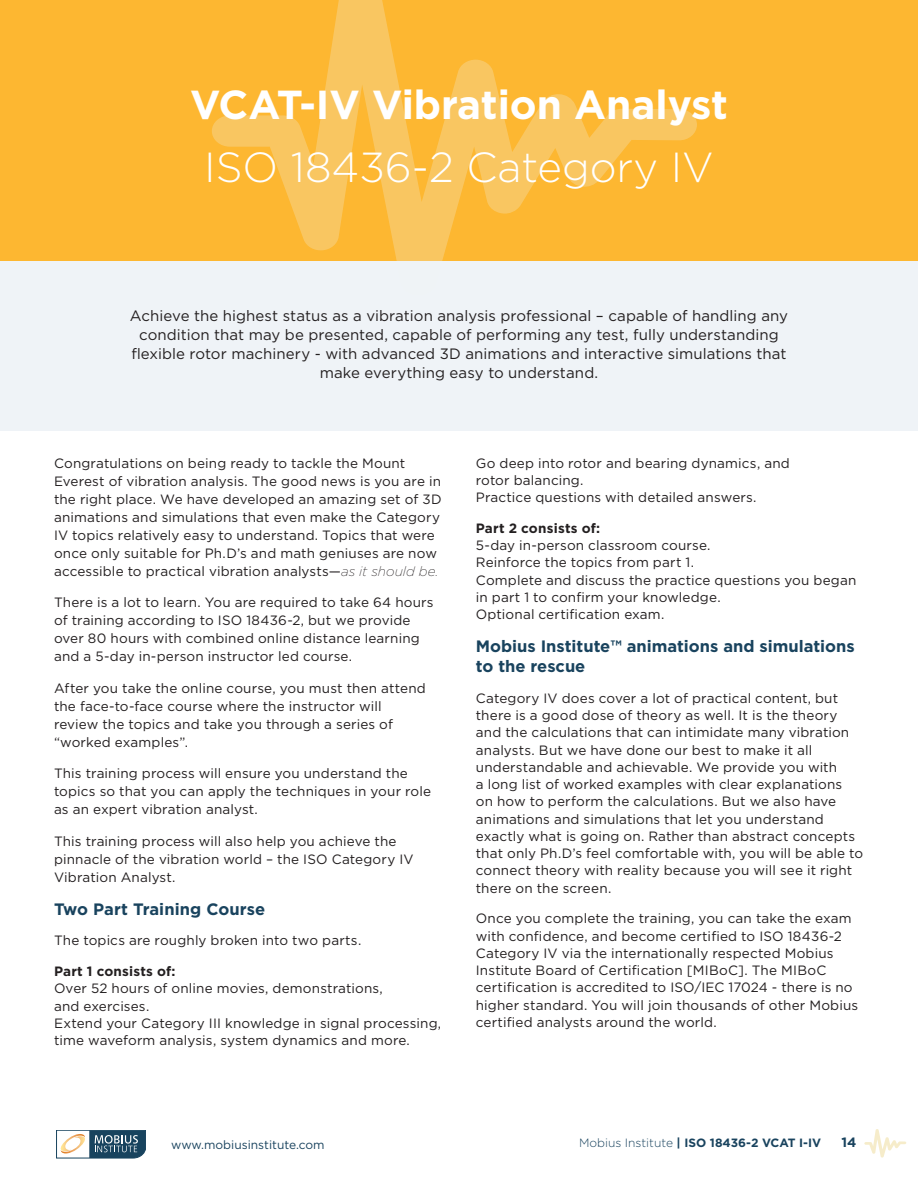
<style>
.page{position:relative;width:918px;height:1188px;background:#fff}
.page>*{position:absolute;margin:0;border:0;box-sizing:border-box;transform-origin:0 0}
.t1{font:300 42px "Gotham";color:#fff}
.t2{font:700 40.5px "Gotham";color:#fff}
.t3{font:700 16.5px/19.8px "Gotham";color:#19435e}
.t4{font:15px/18.8px "Gotham";letter-spacing:.005em;color:#231f20;text-align:center}
.t5{font:13.5px/17.2px "Gotham";letter-spacing:.01em;color:#231f20}
.t6{font:700 13.5px "Gotham";color:#19435e}
.t7{font:700 12px "Gotham";color:#19435e}
.t8{font:12px "Gotham";color:#19435e}
.s1{font-weight:200;font-style:italic}
.s2{font-weight:700}
.s3{font-weight:300}
</style>
<div class="page">
<svg style="left:56px;top:1130px;width:90px;height:28px"></svg>
<svg style="left:864px;top:1129px;width:42px;height:29px"></svg>
<div style="left:0;top:260px;width:918px;height:171px;background:#eff3f7"></div>
<div style="left:0;top:0;width:918px;height:260px;background:#fdb731"></div>
<svg style="left:212px;top:0;width:485px;height:261px"></svg>
<p class="t2" style="left:190px;top:78px;width:539px">VCAT-IV Vibration Analyst</p>
<p class="t1" style="left:204px;top:140px;width:511px">ISO 18436-2 Category IV</p>
<p class="t4" style="left:130px;top:306px;width:660px">Achieve the highest status as a vibration analysis professional – capable of handling any condition that may be presented, capable of performing any test, fully understanding flexible rotor machinery - with advanced 3D animations and interactive simulations that make everything easy to understand.</p>
<p class="t5" style="left:54px;top:454px;width:389px;line-height:18px">Congratulations on being ready to tackle the Mount Everest of vibration analysis. The good news is you are in the right place. We have developed an amazing set of 3D animations and simulations that even make the Category IV topics relatively easy to understand. Topics that were once only suitable for Ph.D’s and math geniuses are now accessible to practical vibration analysts—<span class="s1">as it should be.</span></p>
<p class="t5" style="left:54px;top:593px;width:381px;line-height:18px">There is a lot to learn. You are required to take 64 hours of training according to ISO 18436-2, but we provide over 80 hours with combined online distance learning and a 5-day in-person instructor led course.</p>
<p class="t5" style="left:54px;top:679px;width:373px;line-height:18px">After you take the online course, you must then attend the face-to-face course where the instructor will review the topics and take you through a series of “worked examples”.</p>
<p class="t5" style="left:54px;top:764px;width:379px;line-height:18px">This training process will ensure you understand the topics so that you can apply the techniques in your role as an expert vibration analyst.</p>
<p class="t5" style="left:54px;top:832px;width:361px;line-height:18px">This training process will also help you achieve the pinnacle of the vibration world – the ISO Category IV<br>Vibration Analyst.</p>
<p class="t3" style="left:54px;top:899px;width:213px">Two Part Training Course</p>
<p class="t5" style="left:54px;top:932px;width:309px">The topics are roughly broken into two parts.</p>
<p class="t5" style="left:54px;top:962px;width:389px"><span class="s2">Part 1 consists of:<br></span>Over 52 hours of online movies, demonstrations,<br>and exercises.<br>Extend your Category III knowledge in signal processing, time waveform analysis, system dynamics and more.</p>
<p class="t5" style="left:476px;top:454px;width:315px">Go deep into rotor and bearing dynamics, and rotor balancing.<br>Practice questions with detailed answers.</p>
<p class="t5" style="left:476px;top:519px;width:382px"><span class="s2">Part 2 consists of:<br></span>5-day in-person classroom course.<br>Reinforce the topics from part 1.<br>Complete and discuss the practice questions you began in part 1 to confirm your knowledge.<br>Optional certification exam.</p>
<p class="t3" style="left:476px;top:637px;width:380px">Mobius Institute™ animations and simulations to the rescue</p>
<p class="t5" style="left:476px;top:689px;width:389px">Category IV does cover a lot of practical content, but there is a good dose of theory as well. It is the theory and the calculations that can intimidate many vibration analysts. But we have done our best to make it all understandable and achievable. We provide you with<br>a long list of worked examples with clear explanations<br>on how to perform the calculations. But we also have animations and simulations that let you understand exactly what is going on. Rather than abstract concepts that only Ph.D’s feel comfortable with, you will be able to connect theory with reality because you will see it right there on the screen.</p>
<p class="t5" style="left:476px;top:910px;width:384px">Once you complete the training, you can take the exam with confidence, and become certified to ISO 18436-2<br>Category IV via the internationally respected Mobius Institute Board of Certification [MIBoC]. The MIBoC certification is accredited to ISO/IEC 17024 - there is no higher standard. You will join thousands of other Mobius certified analysts around the world.</p>
<p class="t8" style="left:171px;top:1137px;width:155px">www.mobiusinstitute.com</p>
<p class="t7" style="left:579px;top:1135px;width:244px"><span class="s3">Mobius Institute</span> | ISO 18436-2 VCAT I-IV</p>
<p class="t6" style="left:842px;top:1133px;width:16px">14</p>
</div>
